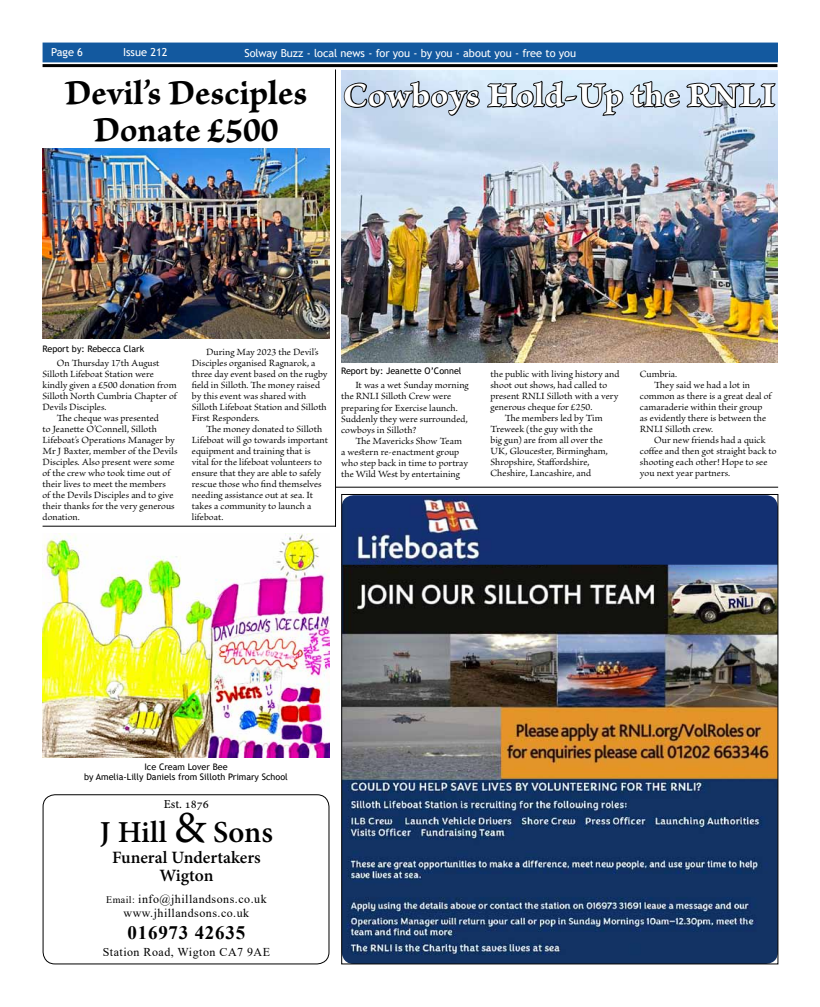
<style>
.page{position:relative;width:820px;height:1007px;background:#fff}
.page>*{position:absolute;margin:0;border:0;box-sizing:border-box;transform-origin:0 0}
.t1{font:36px/36px "Brioso Pro Bold Capt";color:#000;text-align:center;scale:.95 1}
.t2{font:35px "Brioso Pro Bold Capt";letter-spacing:.01em;color:#fff}
.t3{font:700 30px "Adobe Hebrew";color:#000}
.t4{font:700 19px "Times New Roman";letter-spacing:.04em;color:#000}
.t5{font:700 17px/18px "Adobe Hebrew";color:#000;text-align:center}
.t6{font:12px/14.4px "Times New Roman";letter-spacing:.04em;color:#000;text-align:center}
.t7{font:12px "Adobe Hebrew";color:#000}
.t8{font:11px "Trebuchet MS";letter-spacing:-.005em;color:#fff}
.t9{font:10px "Brioso Pro";letter-spacing:.005em;color:#000}
.t10{font:9px/10px "Trebuchet MS";color:#000;text-align:center}
.s1{font-weight:400;font-size:44px}
.s2{font-size:10px}
</style>
<div class="page">
<hr style="left:43px;top:64px;width:734px;height:3px;background:#000">
<div style="left:43px;top:43px;width:734px;height:19px;background:#13599f"></div>
<div style="left:43px;top:794px;width:286px;height:170px;border:1px solid #000;border-radius:12px"></div>
<img style="left:343px;top:496px;width:433px;height:466px">
<img style="left:43px;top:533px;width:286px;height:224px">
<hr style="left:43px;top:526px;width:292px;height:1px;background:#000">
<hr style="left:335px;top:487px;width:442px;height:1px;background:#000">
<hr style="left:335px;top:69px;width:1px;height:458px;background:#000">
<img style="left:341px;top:70px;width:436px;height:292px">
<svg style="left:343px;top:42px;width:137px;height:165px"></svg>
<svg style="left:486px;top:64px;width:290px;height:112px"></svg>
<img style="left:43px;top:148px;width:286px;height:191px">
<p class="t8" style="left:51px;top:45px;width:33px">Page 6</p>
<p class="t8" style="left:123px;top:45px;width:46px">Issue 212</p>
<p class="t8" style="left:244px;top:46px;width:333px">Solway Buzz - local news - for you - by you - about you - free to you</p>
<p class="t1" style="left:65px;top:76px;width:256px">Devil’s Desciples<br>Donate £500</p>
<p class="t2" style="left:343px;top:73px;width:433px">Cowboys Hold-Up the RNLI</p>
<p class="t10" style="left:43px;top:344px;width:103px">Report by: Rebecca Clark</p>
<p class="t9" style="left:206px;top:346px;width:114px">During May 2023 the Devil’s</p>
<p class="t9" style="left:192px;top:357px;width:125px">Disciples organised Ragnarok, a</p>
<p class="t9" style="left:192px;top:368px;width:137px">three day event based on the rugby</p>
<p class="t9" style="left:192px;top:379px;width:130px">field in Silloth. The money raised</p>
<p class="t9" style="left:192px;top:390px;width:116px">by this event was shared with</p>
<p class="t9" style="left:192px;top:401px;width:136px">Silloth Lifeboat Station and Silloth</p>
<p class="t9" style="left:192px;top:412px;width:69px">First Responders.</p>
<p class="t9" style="left:206px;top:423px;width:118px">The money donated to Silloth</p>
<p class="t9" style="left:192px;top:434px;width:138px">Lifeboat will go towards important</p>
<p class="t9" style="left:192px;top:445px;width:120px">equipment and training that is</p>
<p class="t9" style="left:192px;top:456px;width:131px">vital for the lifeboat volunteers to</p>
<p class="t9" style="left:192px;top:467px;width:130px">ensure that they are able to safely</p>
<p class="t9" style="left:192px;top:478px;width:131px">rescue those who find themselves</p>
<p class="t9" style="left:192px;top:489px;width:123px">needing assistance out at sea. It</p>
<p class="t9" style="left:192px;top:500px;width:121px">takes a community to launch a</p>
<p class="t9" style="left:192px;top:511px;width:33px">lifeboat.</p>
<p class="t9" style="left:57px;top:357px;width:104px">On Thursday 17th August</p>
<p class="t9" style="left:43px;top:368px;width:113px">Silloth Lifeboat Station were</p>
<p class="t9" style="left:43px;top:379px;width:136px">kindly given a £500 donation from</p>
<p class="t9" style="left:43px;top:390px;width:136px">Silloth North Cumbria Chapter of</p>
<p class="t9" style="left:43px;top:401px;width:65px">Devils Disciples.</p>
<p class="t9" style="left:57px;top:412px;width:104px">The cheque was presented</p>
<p class="t9" style="left:43px;top:423px;width:116px">to Jeanette O’Connell, Silloth</p>
<p class="t9" style="left:43px;top:434px;width:134px">Lifeboat’s Operations Manager by</p>
<p class="t9" style="left:43px;top:445px;width:136px">Mr J Baxter, member of the Devils</p>
<p class="t9" style="left:43px;top:456px;width:133px">Disciples. Also present were some</p>
<p class="t9" style="left:43px;top:467px;width:129px">of the crew who took time out of</p>
<p class="t9" style="left:43px;top:478px;width:125px">their lives to meet the members</p>
<p class="t9" style="left:43px;top:489px;width:132px">of the Devils Disciples and to give</p>
<p class="t9" style="left:43px;top:500px;width:134px">their thanks for the very generous</p>
<p class="t9" style="left:43px;top:511px;width:39px">donation.</p>
<p class="t10" style="left:341px;top:365px;width:122px">Report by: Jeanette O’Connel</p>
<p class="t9" style="left:355px;top:380px;width:115px">It was a wet Sunday morning</p>
<p class="t9" style="left:341px;top:391px;width:111px">the RNLI Silloth Crew were</p>
<p class="t9" style="left:341px;top:402px;width:118px">preparing for Exercise launch.</p>
<p class="t9" style="left:341px;top:413px;width:128px">Suddenly they were surrounded,</p>
<p class="t9" style="left:341px;top:424px;width:77px">cowboys in Silloth?</p>
<p class="t9" style="left:355px;top:435px;width:108px">The Mavericks Show Team</p>
<p class="t9" style="left:341px;top:446px;width:119px">a western re-enactment group</p>
<p class="t9" style="left:341px;top:457px;width:128px">who step back in time to portray</p>
<p class="t9" style="left:341px;top:468px;width:120px">the Wild West by entertaining</p>
<p class="t9" style="left:490px;top:368px;width:130px">the public with living history and</p>
<p class="t9" style="left:490px;top:379px;width:118px">shoot out shows, had called to</p>
<p class="t9" style="left:490px;top:390px;width:129px">present RNLI Silloth with a very</p>
<p class="t9" style="left:490px;top:401px;width:103px">generous cheque for £250.</p>
<p class="t9" style="left:504px;top:412px;width:99px">The members led by Tim</p>
<p class="t9" style="left:490px;top:423px;width:104px">Treweek (the guy with the</p>
<p class="t9" style="left:490px;top:434px;width:114px">big gun) are from all over the</p>
<p class="t9" style="left:490px;top:445px;width:119px">UK, Gloucester, Birmingham,</p>
<p class="t9" style="left:490px;top:456px;width:100px">Shropshire, Staffordshire,</p>
<p class="t9" style="left:490px;top:467px;width:102px">Cheshire, Lancashire, and</p>
<p class="t9" style="left:639px;top:368px;width:39px">Cumbria.</p>
<p class="t9" style="left:654px;top:379px;width:97px">They said we had a lot in</p>
<p class="t9" style="left:639px;top:390px;width:133px">common as there is a great deal of</p>
<p class="t9" style="left:639px;top:401px;width:124px">camaraderie within their group</p>
<p class="t9" style="left:639px;top:412px;width:127px">as evidently there is between the</p>
<p class="t9" style="left:639px;top:423px;width:75px">RNLI Silloth crew.</p>
<p class="t9" style="left:654px;top:434px;width:113px">Our new friends had a quick</p>
<p class="t9" style="left:639px;top:445px;width:138px">coffee and then got straight back to</p>
<p class="t9" style="left:639px;top:456px;width:129px">shooting each other! Hope to see</p>
<p class="t9" style="left:639px;top:467px;width:91px">you next year partners.</p>
<p class="t10" style="left:84px;top:762px;width:205px">Ice Cream Lover Bee<br>by Amelia-Lilly Daniels from Silloth Primary School</p>
<p class="t7" style="left:164px;top:796px;width:47px">Est. 1876</p>
<p class="t3" style="left:100px;top:814px;width:174px">J Hill <span class="s1">&amp;</span> Sons</p>
<p class="t5" style="left:112px;top:848px;width:150px">Funeral Undertakers<br>Wigton</p>
<p class="t6" style="left:106px;top:890px;width:162px"><span class="s2">Email:</span> info@jhillandsons.co.uk www.jhillandsons.co.uk</p>
<p class="t4" style="left:127px;top:918px;width:119px">016973 42635</p>
<p class="t6" style="left:103px;top:944px;width:169px">Station Road, Wigton CA7 9AE</p>
</div>
